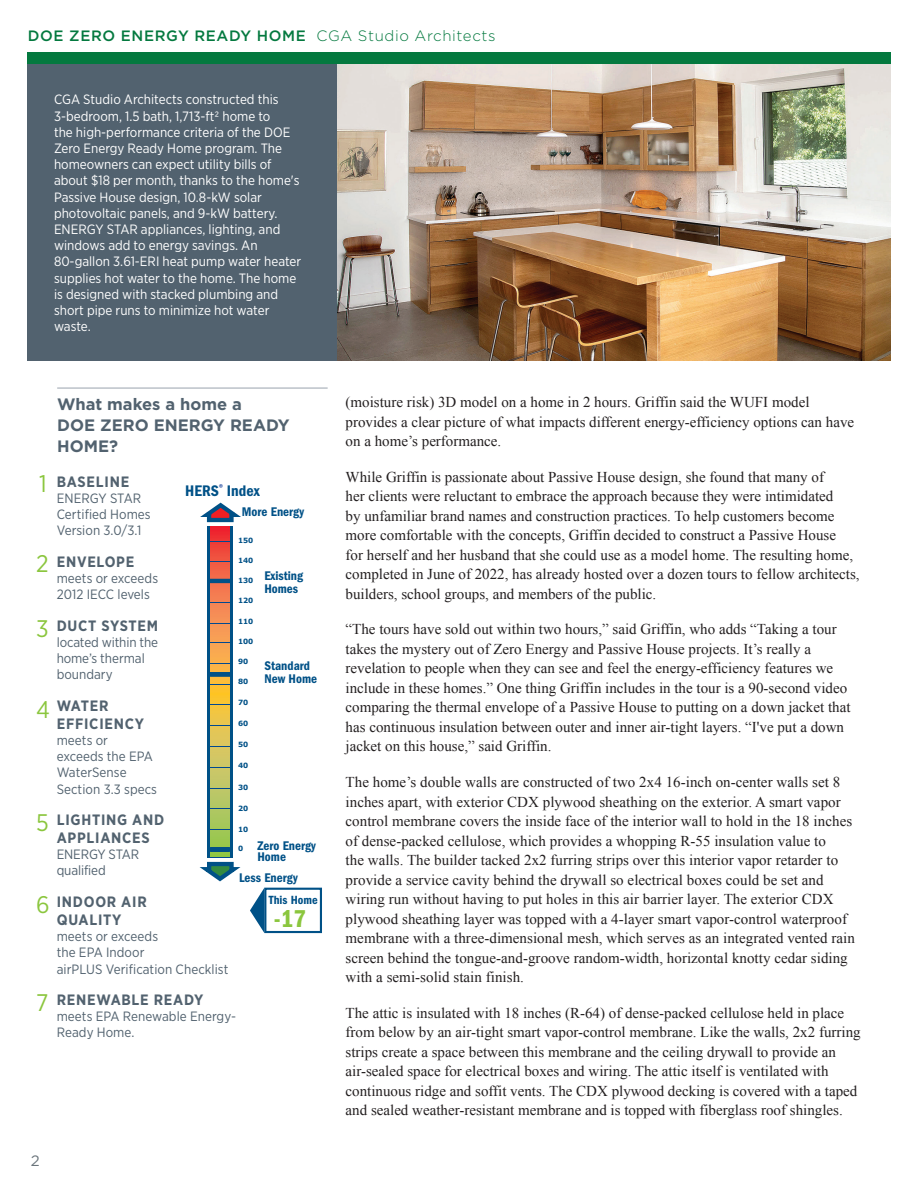
<style>
.page{position:relative;width:918px;height:1188px;background:#fff}
.page>*{position:absolute;margin:0;border:0;box-sizing:border-box;transform-origin:0 0}
.t1{font:25.2px "ITC Franklin Gothic Std Dm Cd";color:#8bc63e}
.t2{font:24px "Gotham Narrow";color:#8bc63e}
.t3{font:700 16.5px/21px "Gotham";color:#52626f}
.t4{font:15.9px "ITC Franklin Gothic Std Dm Cd";color:#005187}
.t5{font:15px/19.5px "Times New Roman";color:#231f20}
.t6{font:700 15px/18px "Gotham Narrow";letter-spacing:.05em;color:#52626f}
.t7{font:500 15px "Gotham";letter-spacing:.04em;color:#04793f}
.t8{font:15px "Gotham";color:#6a747b}
.t9{font:13.5px/16.2px "Gotham Narrow";color:#fff}
.t10{font:13.5px/16.2px "Gotham Narrow";letter-spacing:.005em;color:#52626f}
.t11{font:13.05px/12.8px "ITC Franklin Gothic Std Dm Cd";color:#005187}
.t12{font:12.3px "ITC Franklin Gothic Std Dm Cd";color:#005187}
.t13{font:8.7px "ITC Franklin Gothic Std Dm Cd";color:#1d449b}
.t14{font:700 7.2px "Verdana";color:#005187}
.s1{font-weight:300}
</style>
<div class="page">
<img style="left:336px;top:64px;width:555px;height:296px">
<div style="left:27px;top:58px;width:309px;height:302px;background:#52626f"></div>
<div style="left:27px;top:52px;width:864px;height:12px;background:#04793f"></div>
<div style="left:264px;top:888px;width:58px;height:45px;border:2px solid #005187"></div>
<svg style="left:210px;top:527px;width:20px;height:330px;background:#dca24f"></svg>
<svg style="left:210px;top:561px;width:20px;height:1px"></svg>
<svg style="left:210px;top:541px;width:20px;height:1px"></svg>
<svg style="left:210px;top:602px;width:20px;height:1px"></svg>
<svg style="left:210px;top:624px;width:20px;height:1px"></svg>
<svg style="left:210px;top:642px;width:20px;height:1px"></svg>
<svg style="left:210px;top:663px;width:20px;height:1px"></svg>
<svg style="left:210px;top:684px;width:20px;height:1px"></svg>
<svg style="left:210px;top:704px;width:20px;height:1px"></svg>
<svg style="left:210px;top:725px;width:20px;height:1px"></svg>
<svg style="left:210px;top:747px;width:20px;height:1px"></svg>
<svg style="left:210px;top:767px;width:20px;height:1px"></svg>
<svg style="left:210px;top:788px;width:20px;height:1px"></svg>
<svg style="left:210px;top:808px;width:20px;height:1px"></svg>
<svg style="left:210px;top:829px;width:20px;height:1px"></svg>
<div style="left:208px;top:847px;width:24px;height:5px;border:4px solid #005187"></div>
<hr style="left:230px;top:527px;width:3px;height:331px;background:#005187">
<hr style="left:207px;top:527px;width:3px;height:331px;background:#005187">
<svg style="left:199px;top:857px;width:65px;height:76px"></svg>
<svg style="left:200px;top:502px;width:41px;height:21px"></svg>
<div style="left:208px;top:672px;width:24px;height:5px;border:4px solid #005187"></div>
<div style="left:208px;top:579px;width:24px;height:4px;border:4px solid #005187"></div>
<hr style="left:57px;top:388px;width:271px;height:1px;background:#9aa2ad">
<p class="t7" style="left:28px;top:26px;width:469px">DOE ZERO ENERGY READY HOME <span class="s1">CGA Studio Architects</span></p>
<p class="t9" style="left:54px;top:91px;width:249px">CGA Studio Architects constructed this 3-bedroom, 1.5 bath, 1,713-ft2 home to<br>the high-performance criteria of the DOE Zero Energy Ready Home program. The homeowners can expect utility bills of about $18 per month, thanks to the home's Passive House design, 10.8-kW solar photovoltaic panels, and 9-kW battery.<br>ENERGY STAR appliances, lighting, and windows add to energy savings. An 80-gallon 3.61-ERI heat pump water heater supplies hot water to the home. The home is designed with stacked plumbing and short pipe runs to minimize hot water waste.</p>
<p class="t3" style="left:57px;top:393px;width:234px">What makes a home a<br>DOE ZERO ENERGY READY<br>HOME?</p>
<h2 class="t2" style="left:39px;top:468px;width:9px">1</h2>
<h2 class="t2" style="left:36px;top:548px;width:14px">2</h2>
<h2 class="t2" style="left:36px;top:613px;width:14px">3</h2>
<h2 class="t2" style="left:36px;top:694px;width:15px">4</h2>
<h2 class="t2" style="left:36px;top:808px;width:14px">5</h2>
<h2 class="t2" style="left:36px;top:890px;width:15px">6</h2>
<h2 class="t2" style="left:36px;top:988px;width:14px">7</h2>
<p class="t6" style="left:57px;top:472px;width:74px">BASELINE</p>
<p class="t10" style="left:57px;top:490px;width:96px">ENERGY STAR<br>Certified Homes<br>Version 3.0/3.1</p>
<p class="t6" style="left:57px;top:552px;width:79px">ENVELOPE</p>
<p class="t10" style="left:57px;top:570px;width:103px">meets or exceeds<br>2012 IECC levels</p>
<p class="t6" style="left:57px;top:616px;width:103px">DUCT SYSTEM</p>
<p class="t10" style="left:57px;top:634px;width:103px">located within the home’s thermal boundary</p>
<p class="t6" style="left:57px;top:696px;width:89px">WATER<br>EFFICIENCY</p>
<p class="t10" style="left:57px;top:732px;width:102px">meets or exceeds the EPA<br>WaterSense<br>Section 3.3 specs</p>
<p class="t6" style="left:57px;top:811px;width:109px">LIGHTING AND<br>APPLIANCES</p>
<p class="t10" style="left:57px;top:846px;width:84px">ENERGY STAR qualified</p>
<p class="t6" style="left:57px;top:893px;width:92px">INDOOR AIR<br>QUALITY</p>
<p class="t10" style="left:57px;top:928px;width:173px">meets or exceeds<br>the EPA Indoor<br>airPLUS Verification Checklist</p>
<p class="t6" style="left:57px;top:991px;width:148px">RENEWABLE READY</p>
<p class="t10" style="left:57px;top:1008px;width:181px">meets EPA Renewable Energy-<br>Ready Home.</p>
<p class="t13" style="left:219px;top:482px;width:6px">®</p>
<p class="t4" style="left:185px;top:482px;width:76px">HERS Index</p>
<p class="t11" style="left:242px;top:505px;width:64px">More Energy</p>
<p class="t14" style="left:238px;top:535px;width:17px">150</p>
<p class="t14" style="left:238px;top:556px;width:17px">140</p>
<p class="t14" style="left:238px;top:576px;width:17px">130</p>
<p class="t14" style="left:238px;top:596px;width:17px">120</p>
<p class="t14" style="left:238px;top:616px;width:17px">110</p>
<p class="t14" style="left:238px;top:637px;width:17px">100</p>
<p class="t14" style="left:238px;top:657px;width:12px">90</p>
<p class="t14" style="left:238px;top:677px;width:12px">80</p>
<p class="t14" style="left:238px;top:697px;width:12px">70</p>
<p class="t14" style="left:238px;top:719px;width:12px">60</p>
<p class="t14" style="left:238px;top:740px;width:12px">50</p>
<p class="t14" style="left:238px;top:761px;width:12px">40</p>
<p class="t14" style="left:238px;top:782px;width:12px">30</p>
<p class="t14" style="left:238px;top:804px;width:12px">20</p>
<p class="t14" style="left:238px;top:825px;width:12px">10</p>
<p class="t14" style="left:238px;top:844px;width:7px">0</p>
<p class="t11" style="left:264px;top:570px;width:40px">Existing<br>Homes</p>
<p class="t11" style="left:264px;top:659px;width:54px">Standard<br>New Home</p>
<p class="t11" style="left:257px;top:840px;width:60px;line-height:11.7px">Zero Energy<br>Home</p>
<p class="t11" style="left:239px;top:871px;width:60px">Less Energy</p>
<p class="t12" style="left:269px;top:893px;width:50px">This Home</p>
<h1 class="t1" style="left:274px;top:904px;width:34px">-17</h1>
<p class="t8" style="left:31px;top:1151px;width:10px">2</p>
<p class="t5" style="left:346px;top:392px;width:510px">(moisture risk) 3D model on a home in 2 hours. Griffin said the WUFI model provides a clear picture of what impacts different energy-efficiency options can have on a home’s performance.</p>
<p class="t5" style="left:346px;top:467px;width:516px">While Griffin is passionate about Passive House design, she found that many of<br>her clients were reluctant to embrace the approach because they were intimidated<br>by unfamiliar brand names and construction practices. To help customers become more comfortable with the concepts, Griffin decided to construct a Passive House<br>for herself and her husband that she could use as a model home. The resulting home, completed in June of 2022, has already hosted over a dozen tours to fellow architects, builders, school groups, and members of the public.</p>
<p class="t5" style="left:346px;top:619px;width:506px">“The tours have sold out within two hours,” said Griffin, who adds “Taking a tour takes the mystery out of Zero Energy and Passive House projects. It’s really a revelation to people when they can see and feel the energy-efficiency features we include in these homes.” One thing Griffin includes in the tour is a 90-second video comparing the thermal envelope of a Passive House to putting on a down jacket that has continuous insulation between outer and inner air-tight layers. “I've put a down jacket on this house,” said Griffin.</p>
<p class="t5" style="left:346px;top:772px;width:511px">The home’s double walls are constructed of two 2x4 16-inch on-center walls set 8 inches apart, with exterior CDX plywood sheathing on the exterior. A smart vapor control membrane covers the inside face of the interior wall to hold in the 18 inches of dense-packed cellulose, which provides a whopping R-55 insulation value to<br>the walls. The builder tacked 2x2 furring strips over this interior vapor retarder to provide a service cavity behind the drywall so electrical boxes could be set and wiring run without having to put holes in this air barrier layer. The exterior CDX plywood sheathing layer was topped with a 4-layer smart vapor-control waterproof membrane with a three-dimensional mesh, which serves as an integrated vented rain screen behind the tongue-and-groove random-width, horizontal knotty cedar siding with a semi-solid stain finish.</p>
<p class="t5" style="left:346px;top:1003px;width:517px">The attic is insulated with 18 inches (R-64) of dense-packed cellulose held in place from below by an air-tight smart vapor-control membrane. Like the walls, 2x2 furring strips create a space between this membrane and the ceiling drywall to provide an air-sealed space for electrical boxes and wiring. The attic itself is ventilated with continuous ridge and soffit vents. The CDX plywood decking is covered with a taped and sealed weather-resistant membrane and is topped with fiberglass roof shingles.</p>
</div>
